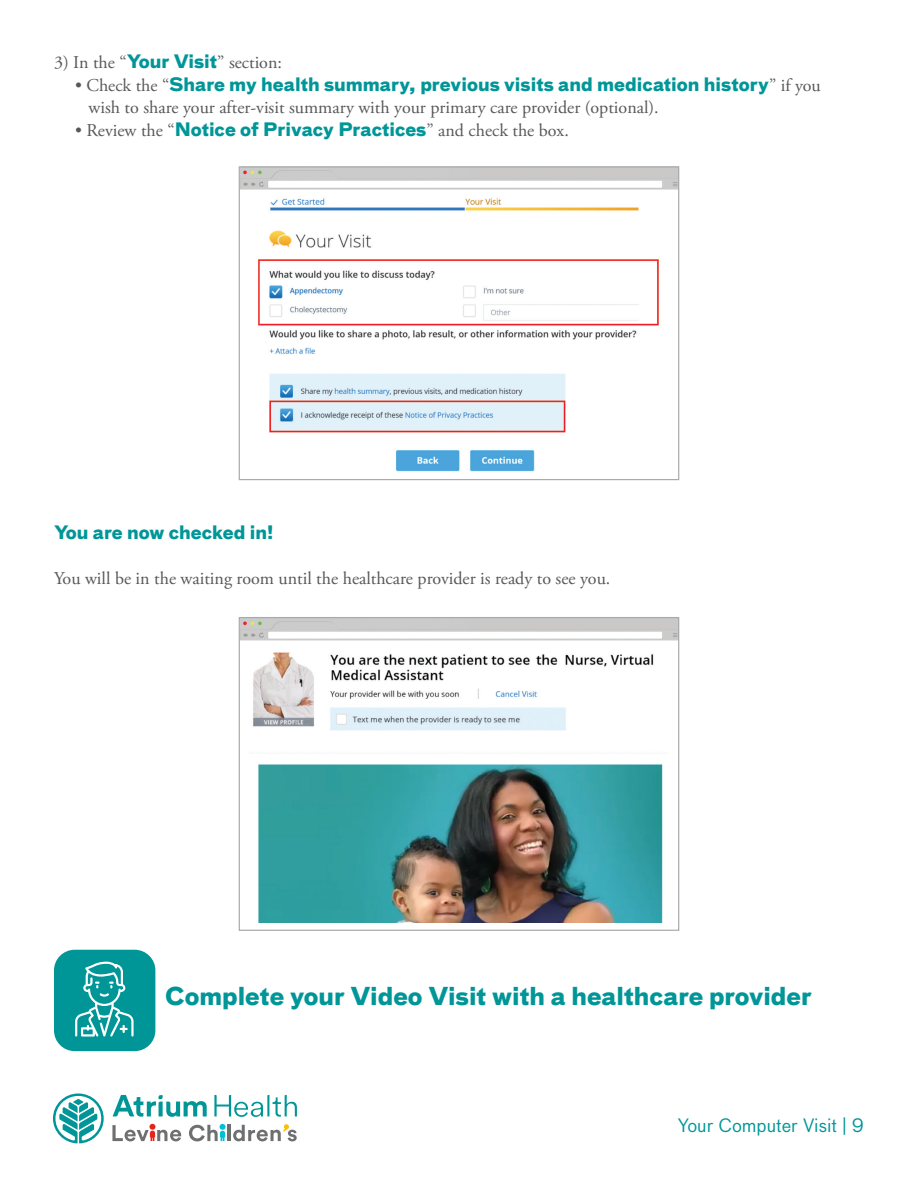
<style>
.page{position:relative;width:918px;height:1188px;background:#fff}
.page>*{position:absolute;margin:0;border:0;box-sizing:border-box;transform-origin:0 0}
.t1{font:700 24px "Bau Pro";color:#009698}
.t2{font:18px/22.5px "Adobe Garamond Pro";color:#57585a}
.t3{font:18px "Bau Pro";color:#009698}
.t4{font:700 18px "Bau Pro";color:#009698}
.s1{font-family:"Bau Pro";font-weight:700;color:#009698}
</style>
<div class="page">
<div style="left:54px;top:950px;width:101px;height:101px;background:#009698;border-radius:21px"></div>
<svg style="left:75px;top:962px;width:59px;height:75px"></svg>
<img style="left:241px;top:168px;width:436px;height:22px">
<div style="left:239px;top:166px;width:440px;height:314px;border:1px solid #a8a9ad"></div>
<img style="left:258px;top:198px;width:401px;height:273px">
<img style="left:241px;top:619px;width:436px;height:22px">
<div style="left:239px;top:617px;width:440px;height:314px;border:1px solid #a8a9ad"></div>
<img style="left:253px;top:652px;width:410px;height:270px">
<svg style="left:53px;top:1093px;width:51px;height:50px"></svg>
<svg style="left:113px;top:1095px;width:184px;height:22px"></svg>
<hr style="left:227px;top:1125px;width:3px;height:16px;background:#6e6f71">
<svg style="left:233px;top:1124px;width:64px;height:17px"></svg>
<svg style="left:112px;top:1124px;width:69px;height:17px"></svg>
<svg style="left:189px;top:1124px;width:37px;height:17px"></svg>
<p class="t2" style="left:54px;top:52px;width:230px">3) In the “<span class="s1">Your Visit</span>” section:</p>
<p class="t2" style="left:89px;top:74px;width:734px;text-indent:-14px">• Check the “<span class="s1">Share my health summary, previous visits and medication history</span>” if you wish to share your after-visit summary with your primary care provider (optional).</p>
<p class="t2" style="left:75px;top:119px;width:495px">• Review the “<span class="s1">Notice of Privacy Practices</span>” and check the box.</p>
<p class="t4" style="left:54px;top:517px;width:221px">You are now checked in!</p>
<p class="t2" style="left:54px;top:568px;width:558px">You will be in the waiting room until the healthcare provider is ready to see you.</p>
<p class="t1" style="left:165px;top:975px;width:648px">Complete your Video Visit with a healthcare provider</p>
<p class="t3" style="left:678px;top:1113px;width:188px">Your Computer Visit | 9</p>
</div>
